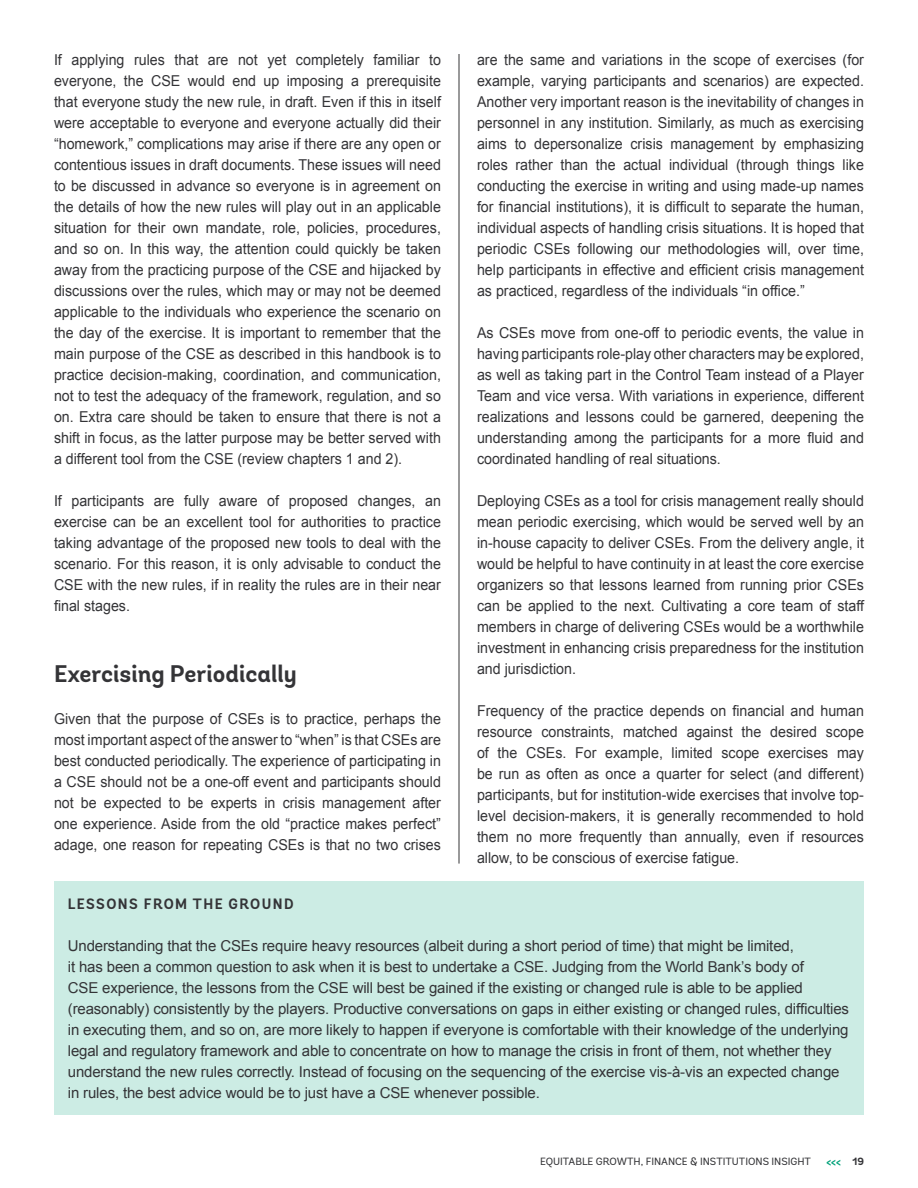
<style>
.page{position:relative;width:918px;height:1188px;background:#fff}
.page>*{position:absolute;margin:0;border:0;box-sizing:border-box;transform-origin:0 0}
.t1{font:700 24px "Andes";color:#343437}
.t2{font:15px/21px "Arial";letter-spacing:-.01em;color:#343437;text-align:justify;scale:.95 1}
.t3{font:15px/21px "Arial";letter-spacing:-.01em;color:#343437}
.t4{font:700 15px "Andes";letter-spacing:.1em;color:#343437;scale:.95 1}
.t5{font:700 12px "Andes";color:#00a27a;scale:.95 1}
.t6{font:10.5px "Andes";color:#343437}
.s1{font-size:10.5px;color:#343437}
</style>
<div class="page">
<hr style="left:459px;top:54px;width:1px;height:810px;background:#343437">
<div style="left:54px;top:881px;width:810px;height:233px;background:#ccece4"></div>
<p class="t2" style="left:54px;top:49px;width:409px">If applying rules that are not yet completely familiar to everyone, the CSE would end up imposing a prerequisite that everyone study the new rule, in draft. Even if this in itself were acceptable to everyone and everyone actually did their “homework,” complications may arise if there are any open or contentious issues in draft documents. These issues will need to be discussed in advance so everyone is in agreement on the details of how the new rules will play out in an applicable situation for their own mandate, role, policies, procedures, and so on. In this way, the attention could quickly be taken away from the practicing purpose of the CSE and hijacked by discussions over the rules, which may or may not be deemed applicable to the individuals who experience the scenario on the day of the exercise. It is important to remember that the main purpose of the CSE as described in this handbook is to practice decision-making, coordination, and communication, not to test the adequacy of the framework, regulation, and so on. Extra care should be taken to ensure that there is not a shift in focus, as the latter purpose may be better served with a different tool from the CSE (review chapters 1 and 2).</p>
<p class="t2" style="left:54px;top:490px;width:409px">If participants are fully aware of proposed changes, an exercise can be an excellent tool for authorities to practice taking advantage of the proposed new tools to deal with the scenario. For this reason, it is only advisable to conduct the CSE with the new rules, if in reality the rules are in their near final stages.</p>
<p class="t1" style="left:54px;top:658px;width:244px">Exercising Periodically</p>
<p class="t2" style="left:54px;top:708px;width:409px">Given that the purpose of CSEs is to practice, perhaps the most important aspect of the answer to “when” is that CSEs are best conducted periodically. The experience of participating in a CSE should not be a one-off event and participants should not be expected to be experts in crisis management after one experience. Aside from the old “practice makes perfect” adage, one reason for repeating CSEs is that no two crises</p>
<p class="t2" style="left:477px;top:49px;width:409px">are the same and variations in the scope of exercises (for example, varying participants and scenarios) are expected.<br>Another very important reason is the inevitability of changes in personnel in any institution. Similarly, as much as exercising aims to depersonalize crisis management by emphasizing roles rather than the actual individual (through things like conducting the exercise in writing and using made-up names for financial institutions), it is difficult to separate the human, individual aspects of handling crisis situations. It is hoped that periodic CSEs following our methodologies will, over time, help participants in effective and efficient crisis management as practiced, regardless of the individuals “in office.”</p>
<p class="t2" style="left:477px;top:322px;width:409px">As CSEs move from one-off to periodic events, the value in having participants role-play other characters may be explored, as well as taking part in the Control Team instead of a Player Team and vice versa. With variations in experience, different realizations and lessons could be garnered, deepening the understanding among the participants for a more fluid and coordinated handling of real situations.</p>
<p class="t2" style="left:477px;top:490px;width:409px">Deploying CSEs as a tool for crisis management really should mean periodic exercising, which would be served well by an in-house capacity to deliver CSEs. From the delivery angle, it would be helpful to have continuity in at least the core exercise organizers so that lessons learned from running prior CSEs can be applied to the next. Cultivating a core team of staff members in charge of delivering CSEs would be a worthwhile investment in enhancing crisis preparedness for the institution and jurisdiction.</p>
<p class="t2" style="left:477px;top:700px;width:409px">Frequency of the practice depends on financial and human resource constraints, matched against the desired scope of the CSEs. For example, limited scope exercises may be run as often as once a quarter for select (and different) participants, but for institution-wide exercises that involve top&shy;level decision-makers, it is generally recommended to hold them no more frequently than annually, even if resources allow, to be conscious of exercise fatigue.</p>
<p class="t4" style="left:68px;top:894px;width:239px">LESSONS FROM THE GROUND</p>
<p class="t3" style="left:68px;top:935px;width:783px">Understanding that the CSEs require heavy resources (albeit during a short period of time) that might be limited,<br>it has been a common question to ask when it is best to undertake a CSE. Judging from the World Bank’s body of<br>CSE experience, the lessons from the CSE will best be gained if the existing or changed rule is able to be applied (reasonably) consistently by the players. Productive conversations on gaps in either existing or changed rules, difficulties in executing them, and so on, are more likely to happen if everyone is comfortable with their knowledge of the underlying legal and regulatory framework and able to concentrate on how to manage the crisis in front of them, not whether they understand the new rules correctly. Instead of focusing on the sequencing of the exercise vis-à-vis an expected change in rules, the best advice would be to just have a CSE whenever possible.</p>
<p class="t6" style="left:540px;top:1155px;width:273px">EQUITABLE GROWTH, FINANCE &amp; INSTITUTIONS INSIGHT</p>
<p class="t5" style="left:826px;top:1154px;width:41px">&lt;&lt;&lt; <span class="s1">19</span></p>
</div>
